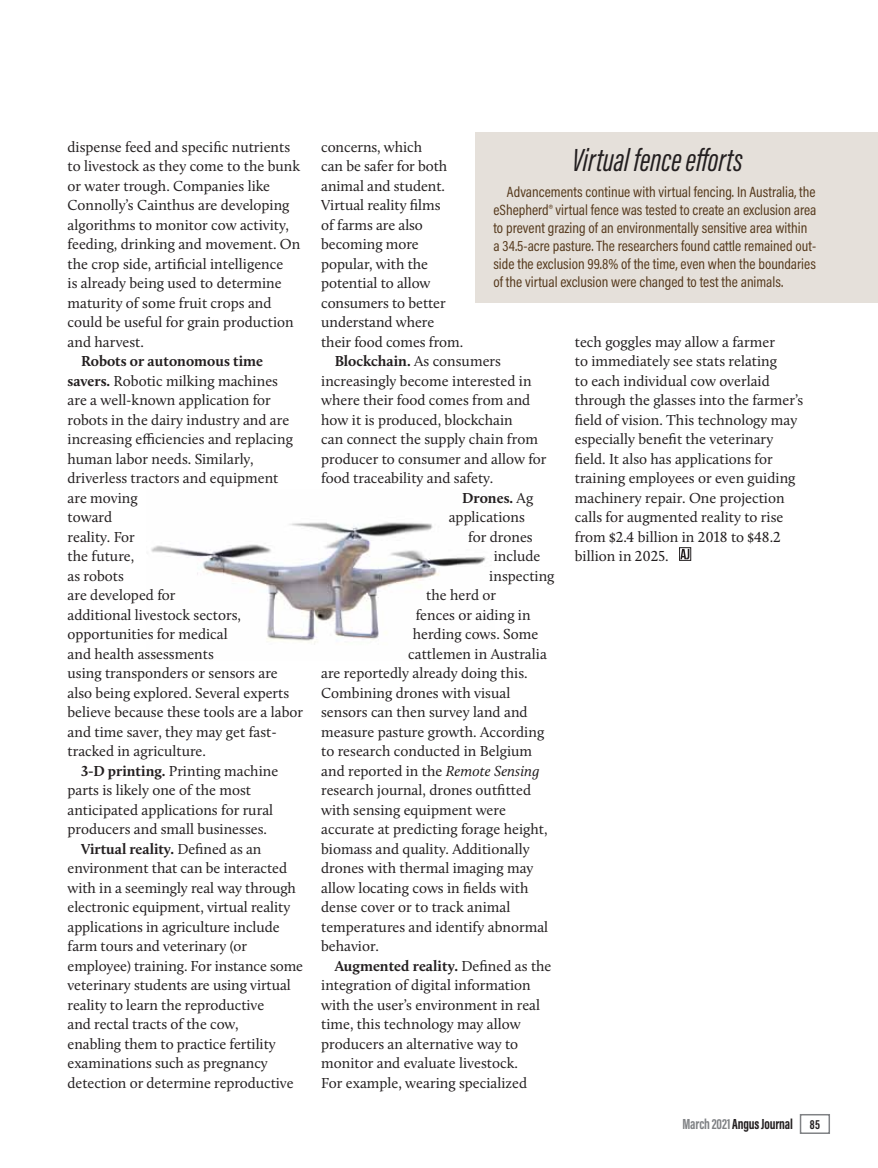
<style>
.page{position:relative;width:878px;height:1168px;background:#fff}
.page>*{position:absolute;margin:0;border:0;box-sizing:border-box;transform-origin:0 0}
.Sidebar_headline_box{font:italic 33px "Acumin Pro Extra Cond";color:#231f20}
.Body_Text{font:15px/19.5px "Calluna";color:#231f20}
.sidebar_body_box-rig{font:15px/18px "Acumin Pro Cond";color:#563a1d}
.t1{font:700 15px "Acumin Pro Extra Cond";letter-spacing:-.01em;color:#231f20}
.Body_Text-2{font:700 15px "Calluna";color:#231f20}
.s1{font-weight:700}
.s2{font-weight:400}
.s3{font-style:italic}
.s4{color:#808285}
.s5{font-size:13.5px}
</style>
<div class="page">
<img style="left:151px;top:522px;width:335px;height:123px">
<div style="left:679px;top:547px;width:12px;height:14px;border:1px solid #231f20"></div>
<svg style="left:680px;top:549px;width:9px;height:10px"></svg>
<div style="left:475px;top:132px;width:403px;height:171px;background:#e5e0da"></div>
<div style="left:799px;top:1114px;width:31px;height:20px;border:2px solid #808285"></div>
<p class="Body_Text" style="left:68px;top:137px;width:234px">dispense feed and specific nutrients to livestock as they come to the bunk or water trough. Companies like Connolly’s Cainthus are developing algorithms to monitor cow activity, feeding, drinking and movement. On the crop side, artificial intelligence<br>is already being used to determine maturity of some fruit crops and could be useful for grain production and harvest.</p>
<p class="Body_Text" style="left:68px;top:351px;width:237px;text-indent:14px"><span class="s1">Robots or autonomous time savers.</span> Robotic milking machines<br>are a well-known application for robots in the dairy industry and are increasing efficiencies and replacing human labor needs. Similarly, driverless tractors and equipment<br>are moving<br>toward<br>reality. For<br>the future,<br>as robots<br>are developed for<br>additional livestock sectors, opportunities for medical<br>and health assessments<br>using transponders or sensors are also being explored. Several experts believe because these tools are a labor and time saver, they may get fast&shy;tracked in agriculture.</p>
<p class="Body_Text" style="left:68px;top:761px;width:212px;text-indent:14px"><span class="s1">3-D printing.</span> Printing machine parts is likely one of the most anticipated applications for rural producers and small businesses.</p>
<p class="Body_Text" style="left:68px;top:839px;width:237px;text-indent:14px"><span class="s1">Virtual reality.</span> Defined as an environment that can be interacted with in a seemingly real way through electronic equipment, virtual reality applications in agriculture include farm tours and veterinary (or employee) training. For instance some veterinary students are using virtual reality to learn the reproductive<br>and rectal tracts of the cow,<br>enabling them to practice fertility examinations such as pregnancy detection or determine reproductive</p>
<p class="Body_Text" style="left:321px;top:137px;width:144px">concerns, which<br>can be safer for both animal and student.<br>Virtual reality films<br>of farms are also becoming more popular, with the potential to allow consumers to better understand where their food comes from.</p>
<p class="Body_Text" style="left:321px;top:351px;width:227px;text-indent:14px"><span class="s1">Blockchain.</span> As consumers increasingly become interested in where their food comes from and how it is produced, blockchain<br>can connect the supply chain from producer to consumer and allow for food traceability and safety.</p>
<p class="Body_Text-2" style="left:462px;top:488px;width:72px">Drones. <span class="s2">Ag</span></p>
<p class="Body_Text" style="left:448px;top:507px;width:78px">applications</p>
<p class="Body_Text" style="left:468px;top:527px;width:66px">for drones</p>
<p class="Body_Text" style="left:494px;top:546px;width:48px">include</p>
<p class="Body_Text" style="left:489px;top:566px;width:67px">inspecting</p>
<p class="Body_Text" style="left:426px;top:585px;width:71px">the herd or</p>
<p class="Body_Text" style="left:416px;top:605px;width:116px">fences or aiding in</p>
<p class="Body_Text" style="left:412px;top:624px;width:127px">herding cows. Some</p>
<p class="Body_Text" style="left:408px;top:644px;width:140px">cattlemen in Australia</p>
<p class="Body_Text" style="left:321px;top:663px;width:208px">are reportedly already doing this.</p>
<p class="Body_Text" style="left:321px;top:683px;width:191px">Combining drones with visual</p>
<p class="Body_Text" style="left:321px;top:702px;width:208px">sensors can then survey land and</p>
<p class="Body_Text" style="left:321px;top:722px;width:225px">measure pasture growth. According</p>
<p class="Body_Text" style="left:321px;top:741px;width:212px">to research conducted in Belgium</p>
<p class="Body_Text" style="left:321px;top:761px;width:220px">and reported in the <span class="s3">Remote Sensing</span></p>
<p class="Body_Text" style="left:321px;top:780px;width:211px">research journal, drones outfitted</p>
<p class="Body_Text" style="left:321px;top:800px;width:186px">with sensing equipment were</p>
<p class="Body_Text" style="left:321px;top:819px;width:228px">accurate at predicting forage height,</p>
<p class="Body_Text" style="left:321px;top:839px;width:210px">biomass and quality. Additionally</p>
<p class="Body_Text" style="left:321px;top:858px;width:214px">drones with thermal imaging may</p>
<p class="Body_Text" style="left:321px;top:878px;width:209px">allow locating cows in fields with</p>
<p class="Body_Text" style="left:321px;top:897px;width:191px">dense cover or to track animal</p>
<p class="Body_Text" style="left:321px;top:917px;width:229px">temperatures and identify abnormal</p>
<p class="Body_Text" style="left:321px;top:936px;width:59px">behavior.</p>
<p class="Body_Text" style="left:321px;top:956px;width:232px;text-indent:14px"><span class="s1">Augmented reality.</span> Defined as the integration of digital information with the user’s environment in real time, this technology may allow producers an alternative way to monitor and evaluate livestock.<br>For example, wearing specialized</p>
<p class="Sidebar_headline_box" style="left:572px;top:140px;width:172px">Virtual fence efforts</p>
<p class="sidebar_body_box-rig" style="left:493px;top:182px;width:324px;text-indent:14px">Advancements continue with virtual fencing. In Australia, the eShepherd® virtual fence was tested to create an exclusion area to prevent grazing of an environmentally sensitive area within a 34.5-acre pasture. The researchers found cattle remained out&shy;side the exclusion 99.8% of the time, even when the boundaries of the virtual exclusion were changed to test the animals.</p>
<p class="Body_Text" style="left:574px;top:332px;width:230px">tech goggles may allow a farmer<br>to immediately see stats relating<br>to each individual cow overlaid through the glasses into the farmer’s field of vision. This technology may especially benefit the veterinary field. It also has applications for training employees or even guiding machinery repair. One projection calls for augmented reality to rise from $2.4 billion in 2018 to $48.2 billion in 2025.</p>
<p class="t1" style="left:682px;top:1115px;width:139px"><span class="s4">March 2021</span> Angus Journal <span class="s5">85</span></p>
</div>
